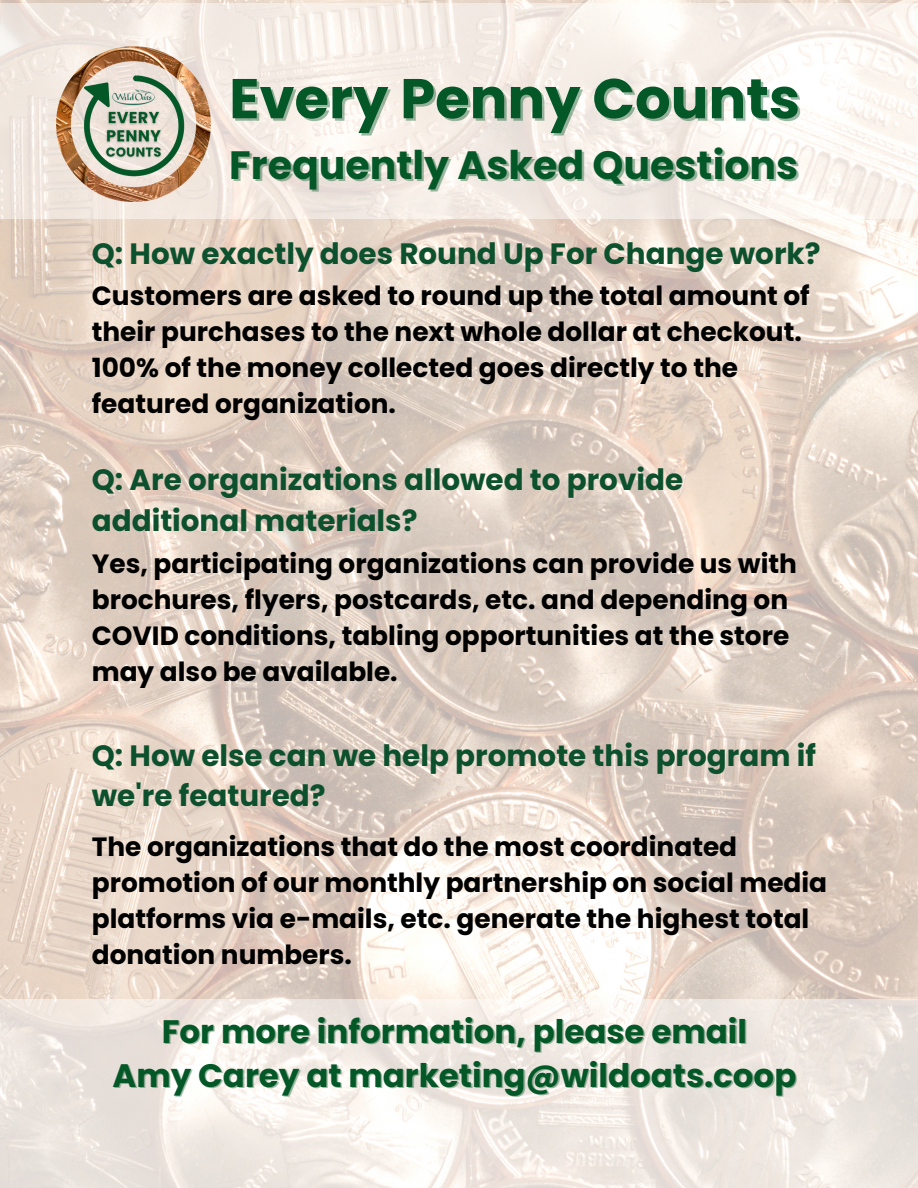
<style>
.page{position:relative;width:918px;height:1188px;background:#fff}
.page>*{position:absolute;margin:0;border:0;box-sizing:border-box;transform-origin:0 0}
.t1{font:700 55.95px "Poppins";color:#045727}
.t2{font:700 39.45px "Poppins";color:#045727}
.t3{font:700 32.55px/43.8px "Poppins";color:#045727;text-align:center}
.t4{font:700 29.4px/40.5px "Poppins";color:#0c502d}
.t5{font:700 26.4px/36px "Poppins";color:#000}
</style>
<div class="page">
<img style="left:0;top:0;width:918px;height:999px">
<svg style="left:0;top:3px;width:918px;height:216px;fill:#f6eee7"></svg>
<img style="left:47px;top:40px;width:174px;height:174px">
<svg style="left:0;top:999px;width:918px;height:189px;fill:#efe7e1"></svg>
<h1 class="t1" style="left:229px;top:60px;width:572px">Every Penny Counts</h1>
<h2 class="t2" style="left:229px;top:138px;width:570px">Frequently Asked Questions</h2>
<p class="t4" style="left:92px;top:233px;width:730px">Q: How exactly does Round Up For Change work?</p>
<p class="t5" style="left:92px;top:278px;width:719px">Customers are asked to round up the total amount of their purchases to the next whole dollar at checkout.<br>100% of the money collected goes directly to the featured organization.</p>
<p class="t4" style="left:92px;top:460px;width:593px">Q: Are organizations allowed to provide additional materials?</p>
<p class="t5" style="left:92px;top:546px;width:707px">Yes, participating organizations can provide us with brochures, flyers, postcards, etc. and depending on COVID conditions, tabling opportunities at the store may also be available.</p>
<p class="t4" style="left:92px;top:735px;width:726px">Q: How else can we help promote this program if we're featured?</p>
<p class="t5" style="left:92px;top:829px;width:737px">The organizations that do the most coordinated promotion of our monthly partnership on social media platforms via e-mails, etc. generate the highest total donation numbers.</p>
<p class="t3" style="left:112px;top:1010px;width:685px">For more information, please email<br>Amy Carey at marketing@wildoats.coop</p>
</div>
